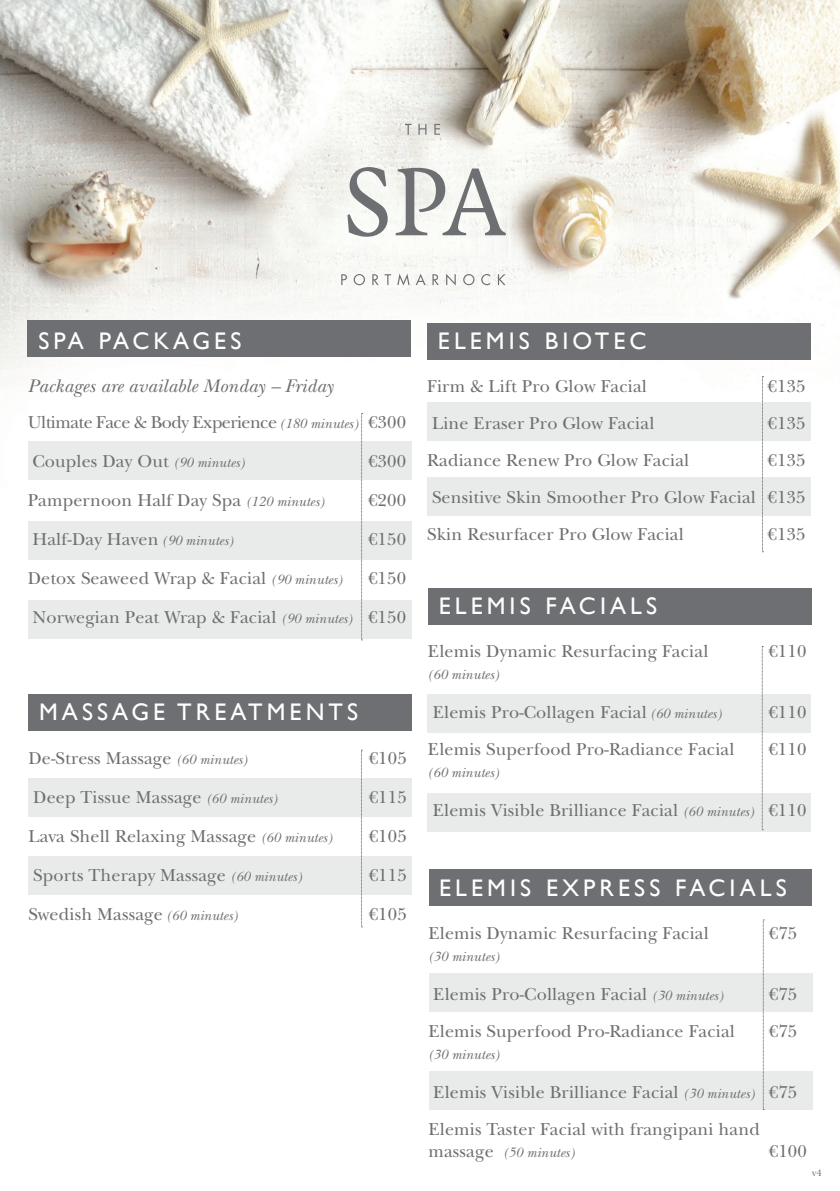
<style>
.page{position:relative;width:840px;height:1191px;background:#fff}
.page>*{position:absolute;margin:0;border:0;box-sizing:border-box;transform-origin:0 0}
.new_titlke{font:24px "Gill Sans";letter-spacing:.17em;color:#fff}
.NEW_BODY{font:italic 19px "New Baskerville";letter-spacing:.01em;color:#6d6f72}
.NEW_BODY-2{font:18px "New Baskerville Std";letter-spacing:.01em;color:#6d6f72}
.NEW_BODY-3{font:18px "New Baskerville Std";letter-spacing:-.03em;color:#6d6f72}
.NEW_BODY-4{font:italic 14px "New Baskerville";color:#6d6f72}
.NEW_BODY-5{font:10px "New Baskerville Std";color:#6d6f72}
.s1{font-family:"New Baskerville";font-style:italic;font-size:14px}
.s2{font-family:"New Baskerville Std";font-style:normal;font-size:18px}
</style>
<div class="page">
<img style="left:0;top:0;width:839px;height:487px">
<svg style="left:347px;top:167px;width:40px;height:70px"></svg>
<svg style="left:395px;top:168px;width:110px;height:67px"></svg>
<svg style="left:405px;top:124px;width:6px;height:11px"></svg>
<svg style="left:418px;top:124px;width:8px;height:11px"></svg>
<svg style="left:434px;top:124px;width:6px;height:11px"></svg>
<svg style="left:341px;top:274px;width:6px;height:11px"></svg>
<svg style="left:353px;top:274px;width:12px;height:11px"></svg>
<svg style="left:372px;top:274px;width:6px;height:11px"></svg>
<svg style="left:384px;top:274px;width:7px;height:11px"></svg>
<svg style="left:397px;top:274px;width:12px;height:11px"></svg>
<svg style="left:415px;top:274px;width:10px;height:11px"></svg>
<svg style="left:432px;top:274px;width:6px;height:11px"></svg>
<svg style="left:446px;top:274px;width:9px;height:11px"></svg>
<svg style="left:463px;top:274px;width:11px;height:11px"></svg>
<svg style="left:481px;top:274px;width:9px;height:11px"></svg>
<svg style="left:497px;top:274px;width:8px;height:11px"></svg>
<div style="left:28px;top:320px;width:383px;height:37px;background:#6d6f72"></div>
<div style="left:28px;top:521px;width:383px;height:38px;background:#e9eaea"></div>
<div style="left:28px;top:600px;width:383px;height:39px;background:#e9eaea"></div>
<div style="left:28px;top:442px;width:383px;height:38px;background:#e9eaea"></div>
<svg style="left:361px;top:413px;width:1px;height:227px"></svg>
<div style="left:28px;top:778px;width:383px;height:39px;background:#e9eaea"></div>
<div style="left:28px;top:856px;width:383px;height:39px;background:#e9eaea"></div>
<div style="left:28px;top:694px;width:383px;height:36px;background:#6d6f72"></div>
<svg style="left:361px;top:750px;width:1px;height:177px"></svg>
<div style="left:427px;top:323px;width:383px;height:36px;background:#6d6f72"></div>
<div style="left:427px;top:402px;width:383px;height:39px;background:#e9eaea"></div>
<div style="left:427px;top:477px;width:383px;height:39px;background:#e9eaea"></div>
<svg style="left:761px;top:376px;width:2px;height:176px"></svg>
<div style="left:427px;top:793px;width:382px;height:39px;background:#e9eaea"></div>
<div style="left:427px;top:694px;width:382px;height:38px;background:#e9eaea"></div>
<div style="left:428px;top:588px;width:382px;height:37px;background:#6d6f72"></div>
<svg style="left:761px;top:646px;width:1px;height:184px"></svg>
<div style="left:429px;top:973px;width:382px;height:39px;background:#e9eaea"></div>
<div style="left:429px;top:1071px;width:382px;height:38px;background:#e9eaea"></div>
<div style="left:429px;top:869px;width:382px;height:37px;background:#6d6f72"></div>
<svg style="left:762px;top:921px;width:1px;height:189px"></svg>
<p class="new_titlke" style="left:38px;top:327px;width:204px">SPA PACKAGES</p>
<p class="NEW_BODY" style="left:28px;top:374px;width:307px">Packages are available Monday – Friday</p>
<p class="NEW_BODY-3" style="left:28px;top:412px;width:379px">Ultimate Face &amp; Body Experience <span class="s1">(180 minutes)</span> €300</p>
<p class="NEW_BODY-2" style="left:33px;top:451px;width:213px">Couples Day Out <span class="s1">(90 minutes)</span></p>
<p class="NEW_BODY-2" style="left:368px;top:451px;width:39px">€300</p>
<p class="NEW_BODY-2" style="left:28px;top:490px;width:298px">Pampernoon Half Day Spa <span class="s1">(120 minutes)</span></p>
<p class="NEW_BODY-2" style="left:368px;top:490px;width:39px">€200</p>
<p class="NEW_BODY-2" style="left:33px;top:529px;width:202px">Half-Day Haven <span class="s1">(90 minutes)</span></p>
<p class="NEW_BODY-2" style="left:368px;top:529px;width:39px">€150</p>
<p class="NEW_BODY-2" style="left:28px;top:568px;width:316px">Detox Seaweed Wrap &amp; Facial <span class="s1">(90 minutes)</span></p>
<p class="NEW_BODY-2" style="left:368px;top:568px;width:39px">€150</p>
<p class="NEW_BODY-2" style="left:33px;top:607px;width:375px">Norwegian Peat Wrap &amp; Facial <span class="s1">(90 minutes)</span> €150</p>
<p class="new_titlke" style="left:39px;top:697px;width:320px">MASSAGE TREATMENTS</p>
<p class="NEW_BODY-2" style="left:28px;top:748px;width:220px">De-Stress Massage <span class="s1">(60 minutes)</span></p>
<p class="NEW_BODY-2" style="left:368px;top:748px;width:39px">€105</p>
<p class="NEW_BODY-2" style="left:33px;top:787px;width:245px">Deep Tissue Massage <span class="s1">(60 minutes)</span></p>
<p class="NEW_BODY-2" style="left:368px;top:787px;width:39px">€115</p>
<p class="NEW_BODY-2" style="left:28px;top:826px;width:305px">Lava Shell Relaxing Massage <span class="s1">(60 minutes)</span></p>
<p class="NEW_BODY-2" style="left:368px;top:826px;width:39px">€105</p>
<p class="NEW_BODY-2" style="left:33px;top:865px;width:270px">Sports Therapy Massage <span class="s1">(60 minutes)</span></p>
<p class="NEW_BODY-2" style="left:368px;top:865px;width:39px">€115</p>
<p class="NEW_BODY-2" style="left:28px;top:904px;width:210px">Swedish Massage <span class="s1">(60 minutes)</span></p>
<p class="NEW_BODY-2" style="left:368px;top:904px;width:39px">€105</p>
<p class="new_titlke" style="left:437px;top:327px;width:210px">ELEMIS BIOTEC</p>
<p class="NEW_BODY-2" style="left:427px;top:375px;width:221px">Firm &amp; Lift Pro Glow Facial</p>
<p class="NEW_BODY-2" style="left:767px;top:375px;width:39px">€135</p>
<p class="NEW_BODY-2" style="left:432px;top:412px;width:224px">Line Eraser Pro Glow Facial</p>
<p class="NEW_BODY-2" style="left:767px;top:412px;width:39px">€135</p>
<p class="NEW_BODY-2" style="left:427px;top:449px;width:263px">Radiance Renew Pro Glow Facial</p>
<p class="NEW_BODY-2" style="left:767px;top:449px;width:39px">€135</p>
<p class="NEW_BODY-2" style="left:432px;top:486px;width:375px">Sensitive Skin Smoother Pro Glow Facial €135</p>
<p class="NEW_BODY-2" style="left:427px;top:523px;width:258px">Skin Resurfacer Pro Glow Facial</p>
<p class="NEW_BODY-2" style="left:767px;top:523px;width:39px">€135</p>
<p class="new_titlke" style="left:438px;top:592px;width:220px">ELEMIS FACIALS</p>
<p class="NEW_BODY-2" style="left:428px;top:641px;width:282px">Elemis Dynamic Resurfacing Facial</p>
<p class="NEW_BODY-2" style="left:768px;top:641px;width:39px">€110</p>
<p class="NEW_BODY-4" style="left:428px;top:666px;width:72px">(60 minutes)</p>
<p class="NEW_BODY-2" style="left:432px;top:702px;width:290px">Elemis Pro-Collagen Facial <span class="s1">(60 minutes)</span></p>
<p class="NEW_BODY-2" style="left:767px;top:702px;width:39px">€110</p>
<p class="NEW_BODY-2" style="left:428px;top:739px;width:308px">Elemis Superfood Pro-Radiance Facial</p>
<p class="NEW_BODY-2" style="left:768px;top:739px;width:39px">€110</p>
<p class="NEW_BODY-4" style="left:428px;top:764px;width:72px">(60 minutes)</p>
<p class="NEW_BODY-2" style="left:432px;top:800px;width:375px">Elemis Visible Brilliance Facial <span class="s1">(60 minutes)</span> €110</p>
<p class="new_titlke" style="left:439px;top:873px;width:349px">ELEMIS EXPRESS FACIALS</p>
<p class="NEW_BODY-2" style="left:428px;top:922px;width:282px">Elemis Dynamic Resurfacing Facial</p>
<p class="NEW_BODY-2" style="left:768px;top:922px;width:30px">€75</p>
<p class="NEW_BODY-4" style="left:428px;top:948px;width:72px">(30 minutes)</p>
<p class="NEW_BODY-2" style="left:433px;top:983px;width:291px">Elemis Pro-Collagen Facial <span class="s1">(30 minutes)</span></p>
<p class="NEW_BODY-2" style="left:768px;top:983px;width:30px">€75</p>
<p class="NEW_BODY-2" style="left:428px;top:1020px;width:308px">Elemis Superfood Pro-Radiance Facial</p>
<p class="NEW_BODY-2" style="left:768px;top:1020px;width:30px">€75</p>
<p class="NEW_BODY-4" style="left:428px;top:1046px;width:72px">(30 minutes)</p>
<p class="NEW_BODY-2" style="left:433px;top:1081px;width:365px">Elemis Visible Brilliance Facial <span class="s1">(30 minutes)</span> €75</p>
<p class="NEW_BODY-2" style="left:428px;top:1118px;width:333px">Elemis Taster Facial with frangipani hand</p>
<p class="NEW_BODY-4" style="left:428px;top:1144px;width:147px"><span class="s2">massage</span> (50 minutes)</p>
<p class="NEW_BODY-2" style="left:768px;top:1140px;width:39px">€100</p>
<p class="NEW_BODY-5" style="left:811px;top:1167px;width:11px">v4</p>
</div>
